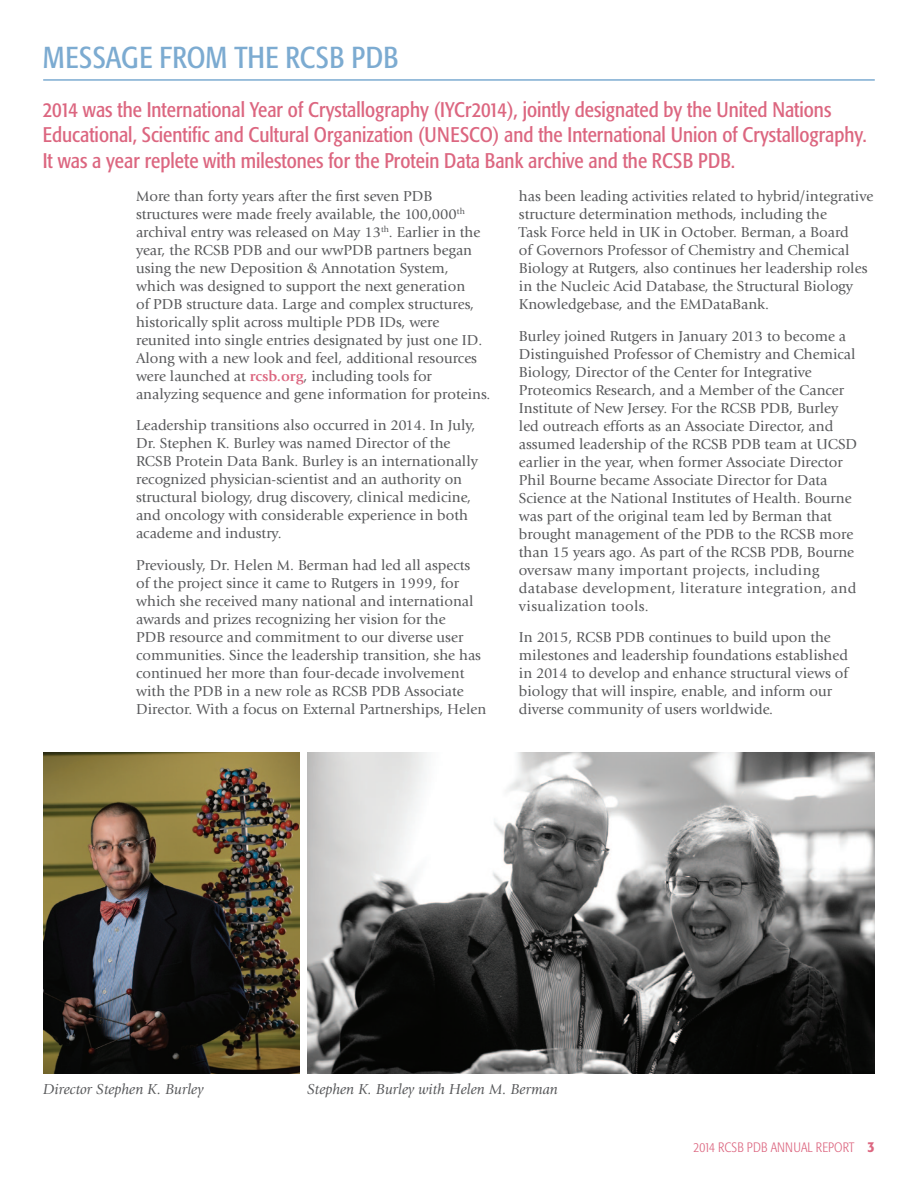
<style>
.page{position:relative;width:918px;height:1188px;background:#fff}
.page>*{position:absolute;margin:0;border:0;box-sizing:border-box;transform-origin:0 0}
.t1{font:condensed 30px "Formata";letter-spacing:.02em;color:#7cabd1}
.t2{font:condensed 21px/25.2px "Formata";color:#dc6680}
.t3{font:15px/18px "Giovanni Std";color:#57585a}
.t4{font:italic 15px "Giovanni Std";color:#57585a}
.t5{font:300 condensed 13.5px "Formata";letter-spacing:.01em;color:#dc6680}
.s1{font-weight:700;color:#dc6680}
.s2{font-weight:500;font-size:15px}
</style>
<div class="page">
<hr style="left:43px;top:79px;width:832px;height:2px;background:#7cabd1">
<img style="left:43px;top:753px;width:256px;height:321px">
<img style="left:307px;top:753px;width:568px;height:321px">
<h1 class="t1" style="left:43px;top:39px;width:357px">Message from the RCSB PDB</h1>
<p class="t2" style="left:43px;top:97px;width:825px">2014 was the International Year of Crystallography (IYCr2014), jointly designated by the United Nations<br>Educational, Scientific and Cultural Organization (UNESCO) and the International Union of Crystallography.<br>It was a year replete with milestones for the Protein Data Bank archive and the RCSB PDB.</p>
<p class="t3" style="left:136px;top:187px;width:356px">More than forty years after the first seven PDB structures were made freely available, the 100,000<sup>th </sup>archival entry was released on May 13<sup>th</sup>. Earlier in the year, the RCSB PDB and our wwPDB partners began using the new Deposition &amp; Annotation System, which was designed to support the next generation<br>of PDB structure data. Large and complex structures, historically split across multiple PDB IDs, were reunited into single entries designated by just one ID.<br>Along with a new look and feel, additional resources were launched at <span class="s1">rcsb.org</span>, including tools for analyzing sequence and gene information for proteins.</p>
<p class="t3" style="left:136px;top:417px;width:343px">Leadership transitions also occurred in 2014. In July, Dr. Stephen K. Burley was named Director of the RCSB Protein Data Bank. Burley is an internationally recognized physician-scientist and an authority on structural biology, drug discovery, clinical medicine, and oncology with considerable experience in both academe and industry.</p>
<p class="t3" style="left:136px;top:556px;width:352px">Previously, Dr. Helen M. Berman had led all aspects of the project since it came to Rutgers in 1999, for which she received many national and international awards and prizes recognizing her vision for the<br>PDB resource and commitment to our diverse user communities. Since the leadership transition, she has continued her more than four-decade involvement with the PDB in a new role as RCSB PDB Associate Director. With a focus on External Partnerships, Helen</p>
<p class="t3" style="left:519px;top:188px;width:356px">has been leading activities related to hybrid/integrative structure determination methods, including the<br>Task Force held in UK in October. Berman, a Board<br>of Governors Professor of Chemistry and Chemical Biology at Rutgers, also continues her leadership roles in the Nucleic Acid Database, the Structural Biology Knowledgebase, and the EMDataBank.</p>
<p class="t3" style="left:519px;top:327px;width:340px">Burley joined Rutgers in January 2013 to become a Distinguished Professor of Chemistry and Chemical Biology, Director of the Center for Integrative Proteomics Research, and a Member of the Cancer Institute of New Jersey. For the RCSB PDB, Burley led outreach efforts as an Associate Director, and assumed leadership of the RCSB PDB team at UCSD earlier in the year, when former Associate Director Phil Bourne became Associate Director for Data Science at the National Institutes of Health. Bourne was part of the original team led by Berman that brought management of the PDB to the RCSB more than 15 years ago. As part of the RCSB PDB, Bourne oversaw many important projects, including database development, literature integration, and visualization tools.</p>
<p class="t3" style="left:519px;top:629px;width:331px">In 2015, RCSB PDB continues to build upon the milestones and leadership foundations established in 2014 to develop and enhance structural views of biology that will inspire, enable, and inform our diverse community of users worldwide.</p>
<p class="t4" style="left:43px;top:1081px;width:162px">Director Stephen K. Burley</p>
<p class="t4" style="left:307px;top:1081px;width:252px">Stephen K. Burley with Helen M. Berman</p>
<p class="t5" style="left:694px;top:1140px;width:183px">2014 RCSB PDB ANNUAL REPORT <span class="s2">3</span></p>
</div>
